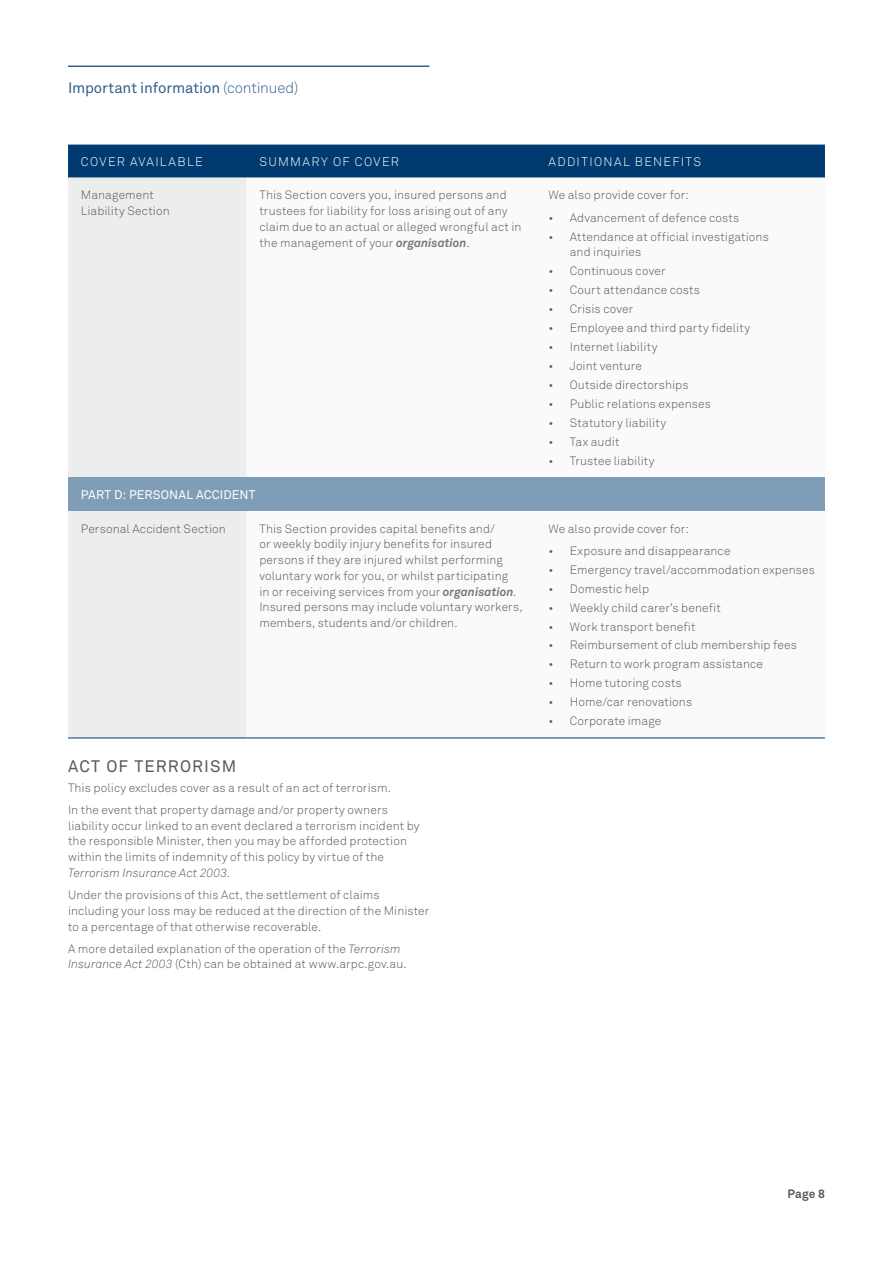
<style>
.page{position:relative;width:893px;height:1263px;background:#fff}
.page>*{position:absolute;margin:0;border:0;box-sizing:border-box;transform-origin:0 0}
.Body_heading_2{font:16.5px "Akkurat Pro";letter-spacing:.065em;color:#57585a}
.t1{font:15px "Akkurat Pro";letter-spacing:-.01em;color:#33618d}
.H1_TABLE{font:12.3px "Akkurat Light Pro";letter-spacing:.105em;color:#fff}
.H2_TABLE{font:12.3px "Akkurat Pro";letter-spacing:.005em;color:#fff}
.Body_Copy{font:12px/15.8px "Akkurat Light Pro";letter-spacing:.01em;color:#57585a}
.Table_Copy{font:12px/15.8px "Akkurat Light Pro";letter-spacing:.01em;color:#57585a}
.Body_Bullets_1{font:12px/15.8px "Akkurat Light Pro";letter-spacing:.01em;color:#57585a}
.t2{font:700 12px "Akkurat Pro";color:#57585a}
.s1{font-family:"Akkurat Light Pro"}
.s2{font-family:"Akkurat Pro";font-weight:700;font-style:italic;color:#76787b}
.s3{font-family:"Akkurat";font-weight:300;font-style:italic}
</style>
<div class="page">
<hr style="left:68px;top:66px;width:361px;height:1px;background:#33618d">
<div style="left:68px;top:145px;width:757px;height:33px;background:#003a70"></div>
<div style="left:68px;top:178px;width:179px;height:560px;background:#eceded"></div>
<div style="left:68px;top:477px;width:757px;height:33px;background:#809db8"></div>
<hr style="left:68px;top:738px;width:179px;height:1px;background:#003a70">
<hr style="left:247px;top:738px;width:289px;height:1px;background:#003a70">
<hr style="left:536px;top:738px;width:289px;height:1px;background:#003a70">
<p class="t1" style="left:68px;top:79px;width:232px">Important information <span class="s1">(continued)</span></p>
<p class="H1_TABLE" style="left:81px;top:154px;width:123px">COVER AVAILABLE</p>
<p class="H1_TABLE" style="left:259px;top:154px;width:141px">SUMMARY OF COVER</p>
<p class="H1_TABLE" style="left:549px;top:154px;width:154px">ADDITIONAL BENEFITS</p>
<p class="Table_Copy" style="left:81px;top:188px;width:90px">Management<br>Liability Section</p>
<p class="Table_Copy" style="left:259px;top:188px;width:264px">This Section covers you, insured persons and trustees for liability for loss arising out of any claim due to an actual or alleged wrongful act in the management of your <span class="s2">organisation</span>.</p>
<p class="Table_Copy" style="left:549px;top:188px;width:142px">We also provide cover for:</p>
<p class="Body_Bullets_1" style="left:549px;top:210px;width:192px">• Advancement of defence costs</p>
<p class="Body_Bullets_1" style="left:570px;top:229px;width:201px;text-indent:-21px">• Attendance at official investigations and inquiries</p>
<p class="Body_Bullets_1" style="left:549px;top:263px;width:119px">• Continuous cover</p>
<p class="Body_Bullets_1" style="left:549px;top:282px;width:153px">• Court attendance costs</p>
<p class="Body_Bullets_1" style="left:549px;top:301px;width:86px">• Crisis cover</p>
<p class="Body_Bullets_1" style="left:549px;top:320px;width:203px">• Employee and third party fidelity</p>
<p class="Body_Bullets_1" style="left:549px;top:339px;width:110px">• Internet liability</p>
<p class="Body_Bullets_1" style="left:549px;top:358px;width:95px">• Joint venture</p>
<p class="Body_Bullets_1" style="left:549px;top:377px;width:142px">• Outside directorships</p>
<p class="Body_Bullets_1" style="left:549px;top:396px;width:164px">• Public relations expenses</p>
<p class="Body_Bullets_1" style="left:549px;top:415px;width:119px">• Statutory liability</p>
<p class="Body_Bullets_1" style="left:549px;top:434px;width:72px">• Tax audit</p>
<p class="Body_Bullets_1" style="left:549px;top:453px;width:108px">• Trustee liability</p>
<p class="H2_TABLE" style="left:81px;top:487px;width:176px">PART D: PERSONAL ACCIDENT</p>
<p class="Table_Copy" style="left:81px;top:521px;width:147px">Personal Accident Section</p>
<p class="Table_Copy" style="left:259px;top:521px;width:265px">This Section provides capital benefits and/<br>or weekly bodily injury benefits for insured persons if they are injured whilst performing voluntary work for you, or whilst participating<br>in or receiving services from your <span class="s2">organisation</span>.<br>Insured persons may include voluntary workers, members, students and/or children.</p>
<p class="Table_Copy" style="left:549px;top:521px;width:142px">We also provide cover for:</p>
<p class="Body_Bullets_1" style="left:549px;top:543px;width:183px">• Exposure and disappearance</p>
<p class="Body_Bullets_1" style="left:549px;top:562px;width:268px">• Emergency travel/accommodation expenses</p>
<p class="Body_Bullets_1" style="left:549px;top:581px;width:102px">• Domestic help</p>
<p class="Body_Bullets_1" style="left:549px;top:600px;width:174px">• Weekly child carer’s benefit</p>
<p class="Body_Bullets_1" style="left:549px;top:619px;width:149px">• Work transport benefit</p>
<p class="Body_Bullets_1" style="left:549px;top:638px;width:250px">• Reimbursement of club membership fees</p>
<p class="Body_Bullets_1" style="left:549px;top:656px;width:216px">• Return to work program assistance</p>
<p class="Body_Bullets_1" style="left:549px;top:675px;width:135px">• Home tutoring costs</p>
<p class="Body_Bullets_1" style="left:549px;top:694px;width:145px">• Home/car renovations</p>
<p class="Body_Bullets_1" style="left:549px;top:713px;width:114px">• Corporate image</p>
<p class="Body_heading_2" style="left:68px;top:756px;width:170px">ACT OF TERRORISM</p>
<p class="Body_Copy" style="left:68px;top:780px;width:324px">This policy excludes cover as a result of an act of terrorism.</p>
<p class="Body_Copy" style="left:68px;top:802px;width:353px">In the event that property damage and/or property owners liability occur linked to an event declared a terrorism incident by the responsible Minister, then you may be afforded protection within the limits of indemnity of this policy by virtue of the <span class="s3">Terrorism Insurance Act 2003</span>.</p>
<p class="Body_Copy" style="left:68px;top:887px;width:363px">Under the provisions of this Act, the settlement of claims including your loss may be reduced at the direction of the Minister to a percentage of that otherwise recoverable.</p>
<p class="Body_Copy" style="left:68px;top:941px;width:340px">A more detailed explanation of the operation of the <span class="s3">Terrorism<br>Insurance Act 2003</span> (Cth) can be obtained at www.arpc.gov.au.</p>
<p class="t2" style="left:788px;top:1186px;width:39px">Page 8</p>
</div>
